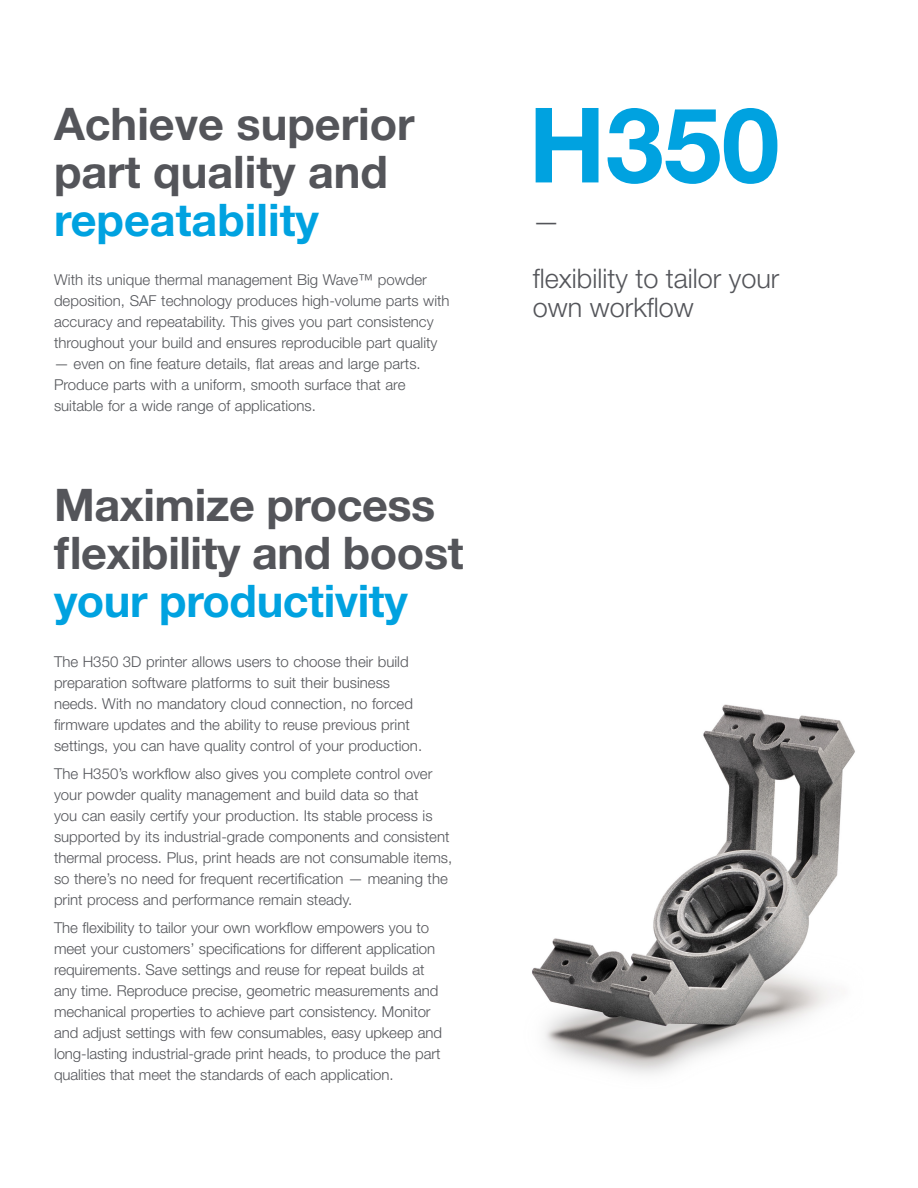
<style>
.page{position:relative;width:918px;height:1188px;background:#fff}
.page>*{position:absolute;margin:0;border:0;box-sizing:border-box;transform-origin:0 0}
.t1{font:700 104.25px "Helvetica Neue LT Std";color:#00a2e0}
.t2{font:700 45px/48px "Helvetica Neue LT Std";letter-spacing:-.01em;color:#54555a}
.t3{font:700 45px "Helvetica Neue LT Std";letter-spacing:-.01em;color:#00a2e0}
.t4{font:300 27px/57px "Helvetica Neue LT Std";color:#54555a}
.t5{font:300 15px/21px "Helvetica Neue LT Std";color:#54555a}
.t6{font:300 15px/21px "Helvetica Neue LT Std";color:#54565a}
.s1{color:#54565a}
</style>
<div class="page">
<img style="left:532px;top:704px;width:323px;height:370px">
<h2 class="t2" style="left:54px;top:99px;width:362px">Achieve superior part quality and</h2>
<h2 class="t3" style="left:54px;top:192px;width:266px">repeatability</h2>
<p class="t5" style="left:54px;top:269px;width:397px">With its unique thermal management Big Wave™ powder deposition, SAF technology produces high-volume parts with accuracy and repeatability. <span class="s1">This gives you part consistency throughout your build and ensures reproducible part quality</span></p>
<p class="t6" style="left:54px;top:353px;width:368px">— even on fine feature details, flat areas and large parts.<br>Produce parts with a uniform, smooth surface that are suitable for a wide range of applications.</p>
<h2 class="t2" style="left:54px;top:480px;width:411px">Maximize process flexibility and boost</h2>
<h2 class="t3" style="left:54px;top:573px;width:355px">your productivity</h2>
<p class="t5" style="left:54px;top:651px;width:370px">The H350 3D printer allows users to choose their build preparation software platforms to suit their business needs. With no mandatory cloud connection, no forced firmware updates and the ability to reuse previous print settings, you can have quality control of your production.</p>
<p class="t5" style="left:54px;top:763px;width:400px">The H350’s workflo<span class="s1">w also gi</span>ves you complete control over your powder quality management and build data so that<br>you can easily certify your production. Its stable process is supported by its industrial-grade components and consistent thermal process. Plus, print heads are not consumable items, so there’s no need for frequent recertification — meaning the print process and performance remain steady.</p>
<p class="t5" style="left:54px;top:916px;width:390px">The flexibility to tailor your own workflow empowers you to meet your customers’ specifications for different application requirements. Save settings and reuse for repeat builds at any time. Reproduce precise, geometric measurements and mechanical properties to achieve part consistency. Monitor and adjust settings with few consumables, easy upkeep and long-lasting industrial-grade print heads, to produce the part qualities that meet the standards of each application.</p>
<h1 class="t1" style="left:528px;top:81px;width:253px">H350</h1>
<h3 class="t4" style="left:533px;top:193px;width:248px">—<br>flexibility to tailor your</h3>
<h3 class="t4" style="left:533px;top:278px;width:163px">own workflow</h3>
</div>
